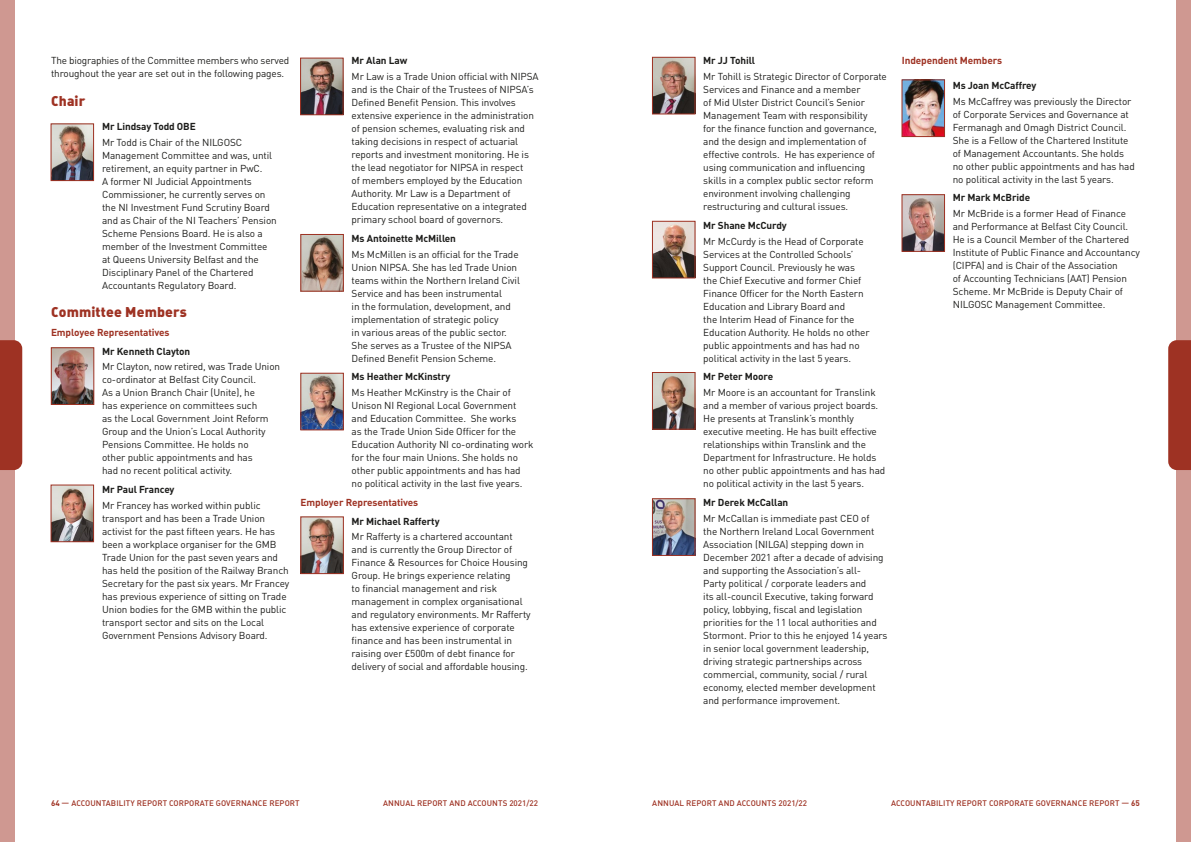
<style>
.page{position:relative;width:1191px;height:842px;background:#fff}
.page>*{position:absolute;margin:0;border:0;box-sizing:border-box;transform-origin:0 0}
.t1{font:900 14px "DIN Pro";letter-spacing:.01em;color:#9e3223}
.Body_Copy{font:10px/13px "DIN Pro";letter-spacing:-.01em;color:#1d1d1b}
.Body_Copy-2{font:700 10px "DIN Pro";letter-spacing:-.01em;color:#1d1d1b}
.t2{font:700 10px "DIN Pro";letter-spacing:-.01em;color:#9e3223}
.t3{font:500 8px "DIN Pro";letter-spacing:.01em;color:#9e3223}
.s1{font-weight:700}
</style>
<div class="page">
<img style="left:53px;top:126px;width:39px;height:53px">
<div style="left:51px;top:124px;width:43px;height:57px;border:1px solid #9e3223"></div>
<img style="left:53px;top:349px;width:39px;height:54px">
<div style="left:51px;top:347px;width:43px;height:58px;border:1px solid #9e3223"></div>
<img style="left:53px;top:487px;width:39px;height:53px">
<div style="left:51px;top:485px;width:43px;height:57px;border:1px solid #9e3223"></div>
<img style="left:302px;top:60px;width:39px;height:53px">
<div style="left:300px;top:58px;width:43px;height:57px;border:1px solid #9e3223"></div>
<img style="left:302px;top:236px;width:39px;height:53px">
<div style="left:300px;top:234px;width:43px;height:57px;border:1px solid #9e3223"></div>
<img style="left:302px;top:375px;width:39px;height:53px">
<div style="left:300px;top:373px;width:43px;height:57px;border:1px solid #9e3223"></div>
<img style="left:302px;top:519px;width:39px;height:53px">
<div style="left:300px;top:517px;width:43px;height:57px;border:1px solid #9e3223"></div>
<img style="left:654px;top:59px;width:39px;height:53px">
<div style="left:652px;top:57px;width:43px;height:57px;border:1px solid #9e3223"></div>
<img style="left:654px;top:223px;width:39px;height:53px">
<div style="left:652px;top:221px;width:43px;height:57px;border:1px solid #9e3223"></div>
<img style="left:654px;top:374px;width:39px;height:53px">
<div style="left:652px;top:372px;width:43px;height:57px;border:1px solid #9e3223"></div>
<img style="left:654px;top:500px;width:39px;height:54px">
<div style="left:652px;top:498px;width:43px;height:58px;border:1px solid #9e3223"></div>
<img style="left:903px;top:82px;width:39px;height:53px">
<div style="left:901px;top:80px;width:43px;height:57px;border:1px solid #9e3223"></div>
<img style="left:903px;top:196px;width:39px;height:54px">
<div style="left:901px;top:194px;width:43px;height:58px;border:1px solid #9e3223"></div>
<div style="left:1176px;top:0;width:15px;height:842px;background:#cf9891"></div>
<div style="left:0;top:0;width:14px;height:842px;background:#cf9891"></div>
<div style="left:1168px;top:340px;width:23px;height:130px;background:#9e3223"></div>
<div style="left:0;top:340px;width:22px;height:130px;background:#9e3223"></div>
<p class="Body_Copy" style="left:51px;top:54px;width:240px">The biographies of the Committee members who served throughout the year are set out in the following pages.</p>
<h4 class="t1" style="left:51px;top:91px;width:36px">Chair</h4>
<h4 class="Body_Copy-2" style="left:102px;top:120px;width:95px">Mr Lindsay Todd OBE</h4>
<p class="Body_Copy" style="left:102px;top:135px;width:176px">Mr Todd is Chair of the NILGOSC Management Committee and was, until retirement, an equity partner in PwC.<br>A former NI Judicial Appointments Commissioner, he currently serves on the NI Investment Fund Scrutiny Board and as Chair of the NI Teachers’ Pension Scheme Pensions Board. He is also a member of the Investment Committee at Queens University Belfast and the Disciplinary Panel of the Chartered Accountants Regulatory Board.</p>
<h4 class="t1" style="left:51px;top:303px;width:137px">Committee Members</h4>
<h5 class="t2" style="left:51px;top:325px;width:120px">Employee Representatives</h5>
<p class="Body_Copy-2" style="left:102px;top:344px;width:90px">Mr Kenneth Clayton</p>
<p class="Body_Copy" style="left:102px;top:360px;width:180px">Mr Clayton, now retired, was Trade Union co-ordinator at Belfast City Council.<br>As a Union Branch Chair (Unite), he<br>has experience on committees such<br>as the Local Government Joint Reform Group and the Union’s Local Authority Pensions Committee. He holds no<br>other public appointments and has<br>had no recent political activity.</p>
<p class="Body_Copy-2" style="left:102px;top:483px;width:74px">Mr Paul Francey</p>
<p class="Body_Copy" style="left:102px;top:498px;width:189px">Mr Francey has worked within public transport and has been a Trade Union activist for the past fifteen years. He has been a workplace organiser for the GMB Trade Union for the past seven years and has held the position of the Railway Branch Secretary for the past six years. Mr Francey has previous experience of sitting on Trade Union bodies for the GMB within the public transport sector and sits on the Local Government Pensions Advisory Board.</p>
<p class="Body_Copy-2" style="left:351px;top:54px;width:57px">Mr Alan Law</p>
<p class="Body_Copy" style="left:351px;top:70px;width:188px">Mr Law is a Trade Union official with NIPSA and is the Chair of the Trustees of NIPSA’s Defined Benefit Pension. This involves extensive experience in the administration of pension schemes, evaluating risk and taking decisions in respect of actuarial reports and investment monitoring. He is the lead negotiator for NIPSA in respect<br>of members employed by the Education Authority. Mr Law is a Department of Education representative on a integrated primary school board of governors.</p>
<p class="Body_Copy-2" style="left:351px;top:231px;width:106px">Ms Antoinette McMillen</p>
<p class="Body_Copy" style="left:351px;top:247px;width:170px">Ms McMillen is an official for the Trade Union NIPSA. She has led Trade Union teams within the Northern Ireland Civil Service and has been instrumental<br>in the formulation, development, and implementation of strategic policy<br>in various areas of the public sector.<br>She serves as a Trustee of the NIPSA Defined Benefit Pension Scheme.</p>
<p class="Body_Copy-2" style="left:351px;top:370px;width:100px">Ms Heather McKinstry</p>
<p class="Body_Copy" style="left:351px;top:386px;width:183px">Ms Heather McKinstry is the Chair of Unison NI Regional Local Government and Education Committee. She works<br>as the Trade Union Side Officer for the Education Authority NI co-ordinating work for the four main Unions. She holds no other public appointments and has had no political activity in the last five years.</p>
<h5 class="t2" style="left:300px;top:495px;width:119px">Employer Representatives</h5>
<p class="Body_Copy-2" style="left:351px;top:514px;width:89px">Mr Michael Rafferty</p>
<p class="Body_Copy" style="left:351px;top:530px;width:181px">Mr Rafferty is a chartered accountant and is currently the Group Director of Finance &amp; Resources for Choice Housing Group. He brings experience relating<br>to financial management and risk management in complex organisational and regulatory environments. Mr Rafferty has extensive experience of corporate finance and has been instrumental in raising over £500m of debt finance for delivery of social and affordable housing.</p>
<p class="Body_Copy-2" style="left:703px;top:54px;width:53px">Mr JJ Tohill</p>
<p class="Body_Copy" style="left:703px;top:70px;width:185px">Mr Tohill is Strategic Director of Corporate Services and Finance and a member<br>of Mid Ulster District Council’s Senior Management Team with responsibility<br>for the finance function and governance, and the design and implementation of effective controls. He has experience of using communication and influencing skills in a complex public sector reform environment involving challenging restructuring and cultural issues.</p>
<p class="Body_Copy-2" style="left:703px;top:218px;width:85px">Mr Shane McCurdy</p>
<p class="Body_Copy" style="left:703px;top:234px;width:168px">Mr McCurdy is the Head of Corporate Services at the Controlled Schools’ Support Council. Previously he was the Chief Executive and former Chief Finance Officer for the North Eastern Education and Library Board and<br>the Interim Head of Finance for the Education Authority. He holds no other public appointments and has had no political activity in the last 5 years.</p>
<p class="Body_Copy-2" style="left:703px;top:370px;width:71px">Mr Peter Moore</p>
<p class="Body_Copy" style="left:703px;top:386px;width:184px">Mr Moore is an accountant for Translink and a member of various project boards.<br>He presents at Translink’s monthly executive meeting. He has built effective relationships within Translink and the Department for Infrastructure. He holds no other public appointments and has had no political activity in the last 5 years.</p>
<p class="Body_Copy-2" style="left:703px;top:495px;width:87px">Mr Derek McCallan</p>
<p class="Body_Copy" style="left:703px;top:511px;width:186px">Mr McCallan is immediate past CEO of<br>the Northern Ireland Local Government Association (NILGA) stepping down in December 2021 after a decade of advising and supporting the Association’s all-<br>Party political / corporate leaders and<br>its all-council Executive, taking forward policy, lobbying, fiscal and legislation priorities for the 11 local authorities and Stormont. Prior to this he enjoyed 14 years in senior local government leadership, driving strategic partnerships across commercial, community, social / rural economy, elected member development and performance improvement.</p>
<h5 class="t2" style="left:901px;top:54px;width:102px">Independent Members</h5>
<p class="Body_Copy-2" style="left:952px;top:78px;width:85px">Ms Joan McCaffrey</p>
<p class="Body_Copy" style="left:952px;top:94px;width:184px">Ms McCaffrey was previously the Director of Corporate Services and Governance at Fermanagh and Omagh District Council.<br>She is a Fellow of the Chartered Institute of Management Accountants. She holds no other public appointments and has had no political activity in the last 5 years.</p>
<p class="Body_Copy-2" style="left:952px;top:191px;width:79px">Mr Mark McBride</p>
<p class="Body_Copy" style="left:952px;top:206px;width:189px">Mr McBride is a former Head of Finance and Performance at Belfast City Council.<br>He is a Council Member of the Chartered Institute of Public Finance and Accountancy (CIPFA) and is Chair of the Association<br>of Accounting Technicians (AAT) Pension Scheme. Mr McBride is Deputy Chair of NILGOSC Management Committee.</p>
<p class="t3" style="left:51px;top:798px;width:250px"><span class="s1">64</span> — ACCOUNTABILITY REPORT CORPORATE GOVERNANCE REPORT</p>
<p class="t3" style="left:383px;top:798px;width:156px">ANNUAL REPORT AND ACCOUNTS 2021/22</p>
<p class="t3" style="left:652px;top:798px;width:156px">ANNUAL REPORT AND ACCOUNTS 2021/22</p>
<p class="t3" style="left:891px;top:798px;width:250px">ACCOUNTABILITY REPORT CORPORATE GOVERNANCE REPORT — <span class="s1">65</span></p>
</div>
